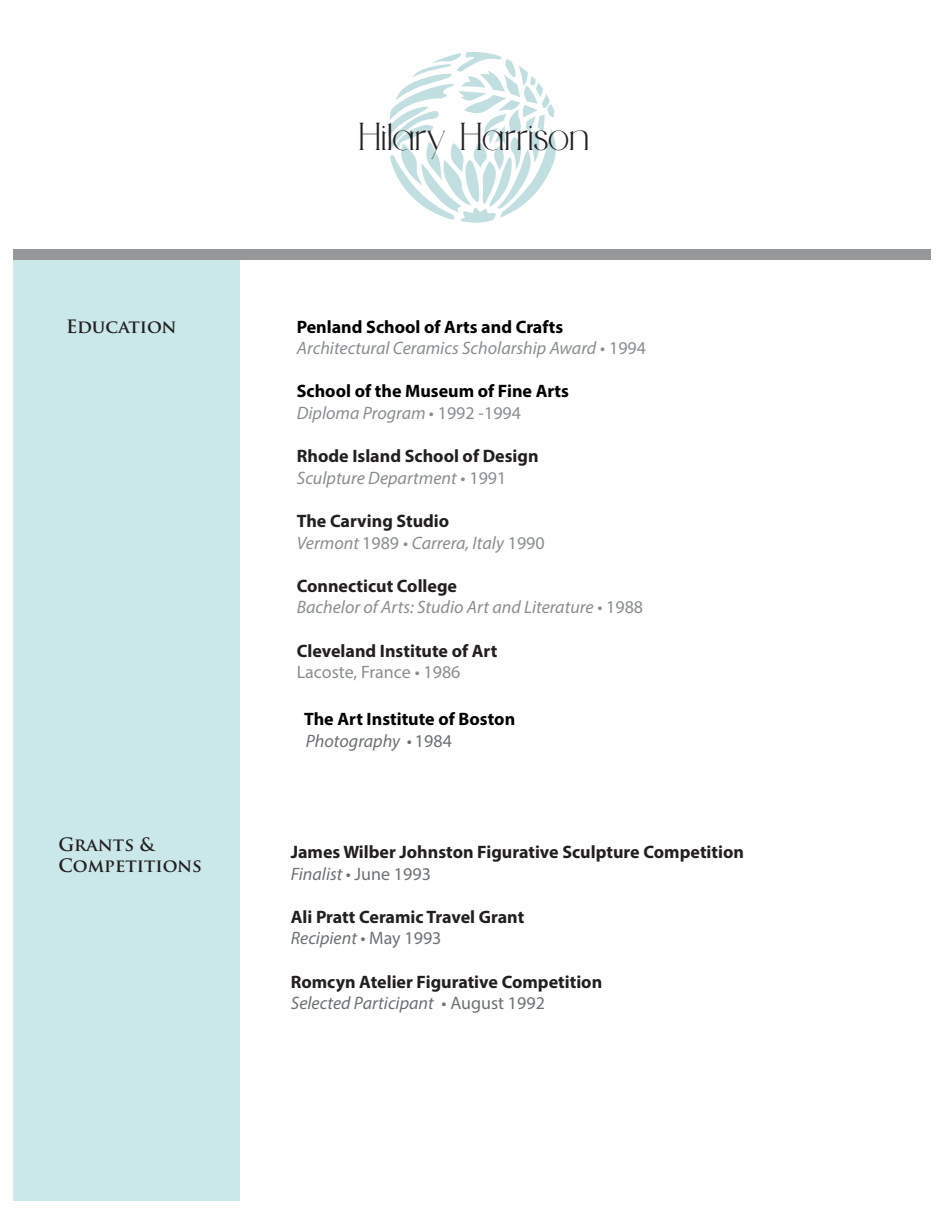
<style>
.page{position:relative;width:945px;height:1215px;background:#fff}
.page>*{position:absolute;margin:0;border:0;box-sizing:border-box;transform-origin:0 0}
.t1{font:36px "Medhurst";color:#231f20}
.t2{font:700 18px/21.6px "Myriad Pro";color:#231f20}
.t3{font:italic 18px/21.6px "Myriad Pro";color:rgb(109 113 114/.8)}
.t4{font:700 18px/21.6px "Myriad Pro";color:#000001}
.t5{font:700 18px/21.6px "Trajan Pro";color:#231f20}
.t6{font:18px "Myriad Pro";color:rgb(109 113 114/.8)}
.s1{font-weight:700;font-style:normal;color:#000001}
.s2{font-style:normal}
.s3{font-weight:400;font-style:italic;color:rgb(109 113 114/.8)}
.s4{font-weight:400;color:rgb(109 113 114/.8)}
.s5{font-weight:700;font-style:normal;color:#231f20}
.s6{font-family:"Medhurst";font-weight:400;font-size:36px;color:#fff}
.s7{font-weight:400;font-style:italic;color:#6d7072}
.s8{font-weight:400;color:#6d7072}
.s9{font-weight:400;font-style:italic;color:#6d7172}
.s10{font-weight:400;color:#6d7172}
</style>
<div class="page">
<div style="left:14px;top:14px;width:226px;height:1188px;background:#cae8e9"></div>
<div style="left:14px;top:14px;width:918px;height:246px;background:#fff"></div>
<div style="left:14px;top:249px;width:918px;height:11px;background:#959798"></div>
<p class="t5" style="left:66px;top:316px;width:112px">Education</p>
<h1 class="t1" style="left:359px;top:117px;width:231px">Hilary Harrison</h1>
<p class="t3" style="left:297px;top:316px;width:351px"><span class="s1">Penland School of Arts and Crafts<br></span>Architectural Ceramics Scholarship Award <span class="s2">• 1994</span></p>
<p class="t4" style="left:297px;top:380px;width:274px">School of the Museum of Fine Arts<br><span class="s3">Diploma Program</span> <span class="s4">• 1992 -1994</span></p>
<p class="t2" style="left:297px;top:445px;width:243px">Rhode Island School of Design<br><span class="s3">Sculpture Department</span> <span class="s4">• 1991</span></p>
<p class="t3" style="left:297px;top:510px;width:249px"><span class="s5">The Carving Studio<br></span>Vermont <span class="s2">1989 •</span> Carrera, Italy <span class="s2">1990</span></p>
<p class="t3" style="left:297px;top:575px;width:348px"><span class="s5">Connecticut College<br></span>Bachelor of Arts: Studio Art and Literature <span class="s2">• 1988</span></p>
<p class="t2" style="left:297px;top:639px;width:202px">Cleveland Institute of Art</p>
<p class="t6" style="left:297px;top:661px;width:165px">Lacoste, France • 1986</p>
<p class="t4" style="left:306px;top:708px;width:211px;text-indent:-44px"><span class="s6">Hi</span> The Art Institute of Boston<br><span class="s7">Photography •</span> <span class="s8">1984</span></p>
<p class="t5" style="left:59px;top:833px;width:145px">Grants &amp;<br>Competitions</p>
<p class="t2" style="left:291px;top:841px;width:455px">James Wilber Johnston Figurative Sculpture Competition<br><span class="s9">Finalist •</span> <span class="s10">June 1993</span></p>
<p class="t2" style="left:291px;top:905px;width:235px">Ali Pratt Ceramic Travel Grant<br><span class="s9">Recipient •</span> <span class="s10">May 1993</span></p>
<p class="t2" style="left:291px;top:970px;width:313px">Romcyn Atelier Figurative Competition<br><span class="s9">Selected Participant</span> <span class="s10">• August 1992</span></p>
</div>
